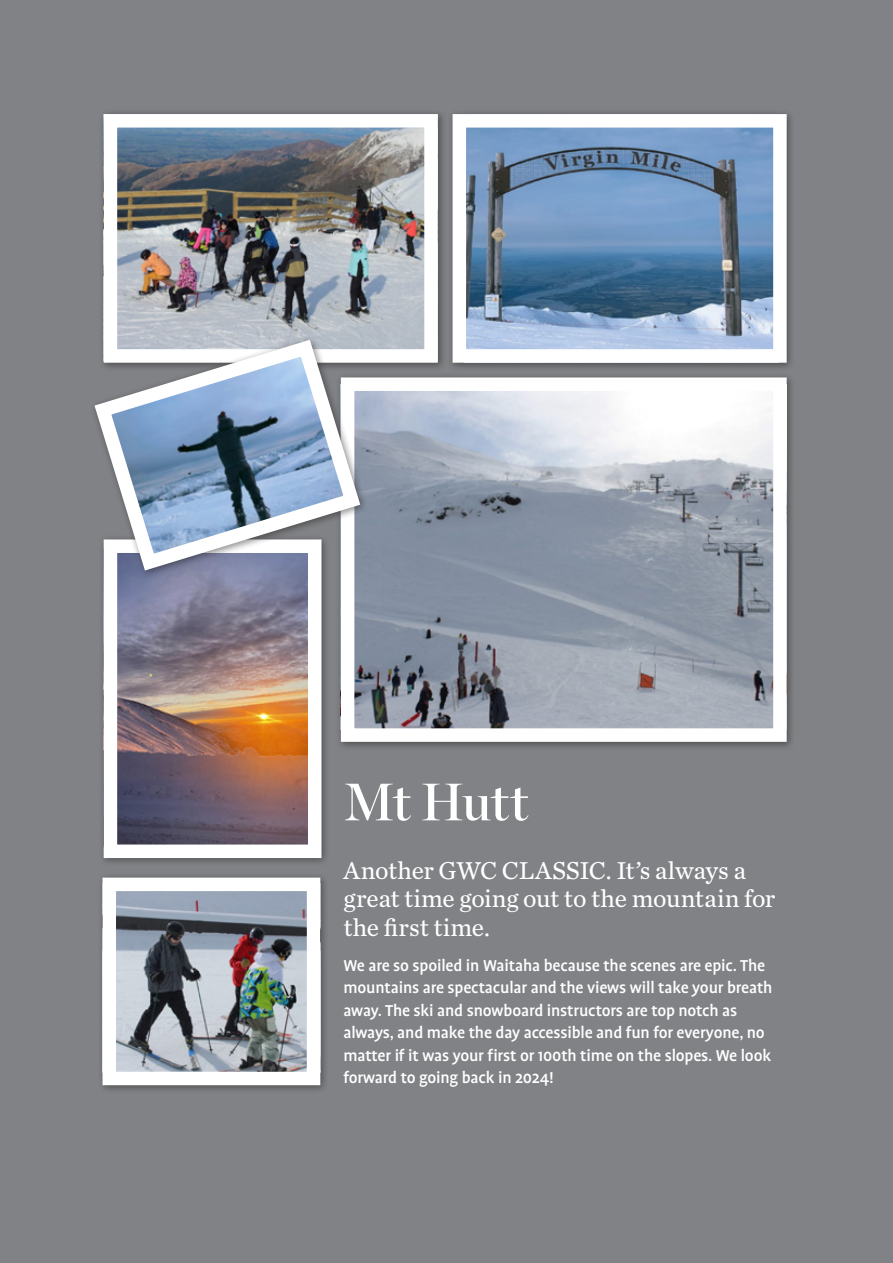
<style>
.page{position:relative;width:893px;height:1263px;background:#808285}
.page>*{position:absolute;margin:0;border:0;box-sizing:border-box;transform-origin:0 0}
.t1{font:52.5px "Chronicle Display Semi";letter-spacing:-.03em;color:#fff}
.t2{font:25.5px/28.5px "Chronicle Text G2";letter-spacing:-.005em;color:#fff}
.t3{font:500 18px/22.5px "Profile Pro";letter-spacing:-.01em;color:#fff}
</style>
<div class="page">
<div style="left:447px;top:109px;width:349px;height:263px;background:#231f20;opacity:.5"></div>
<img style="left:468px;top:129px;width:304px;height:219px">
<div style="left:453px;top:114px;width:334px;height:249px;border:14px solid #fff"></div>
<div style="left:336px;top:372px;width:460px;height:379px;background:#231f20;opacity:.5"></div>
<img style="left:356px;top:392px;width:416px;height:335px">
<div style="left:341px;top:377px;width:446px;height:365px;border:14px solid #fff"></div>
<div style="left:99px;top:109px;width:348px;height:262px;background:#231f20;opacity:.5"></div>
<img style="left:119px;top:129px;width:304px;height:219px">
<div style="left:104px;top:114px;width:334px;height:249px;border:14px solid #fff"></div>
<div style="left:99px;top:534px;width:231px;height:333px;background:#231f20;opacity:.5"></div>
<img style="left:119px;top:579px;width:187px;height:264px">
<div style="left:104px;top:539px;width:217px;height:319px;border:14px solid #fff"></div>
<svg style="left:94px;top:331px;width:275px;height:248px;background:#a0aec1"></svg>
<div style="left:97px;top:872px;width:233px;height:222px;background:#231f20;opacity:.5"></div>
<img style="left:118px;top:893px;width:187px;height:177px">
<div style="left:103px;top:878px;width:217px;height:207px;border:14px solid #fff"></div>
<h1 class="t1" style="left:343px;top:761px;width:186px">Mt Hutt</h1>
<h2 class="t2" style="left:343px;top:854px;width:434px">Another GWC CLASSIC. It’s always a great time going out to the mountain for the first time.</h2>
<p class="t3" style="left:343px;top:954px;width:431px">We are so spoiled in Waitaha because the scenes are epic. The mountains are spectacular and the views will take your breath away. The ski and snowboard instructors are top notch as always, and make the day accessible and fun for everyone, no matter if it was your first or 100th time on the slopes. We look forward to going back in 2024!</p>
</div>
